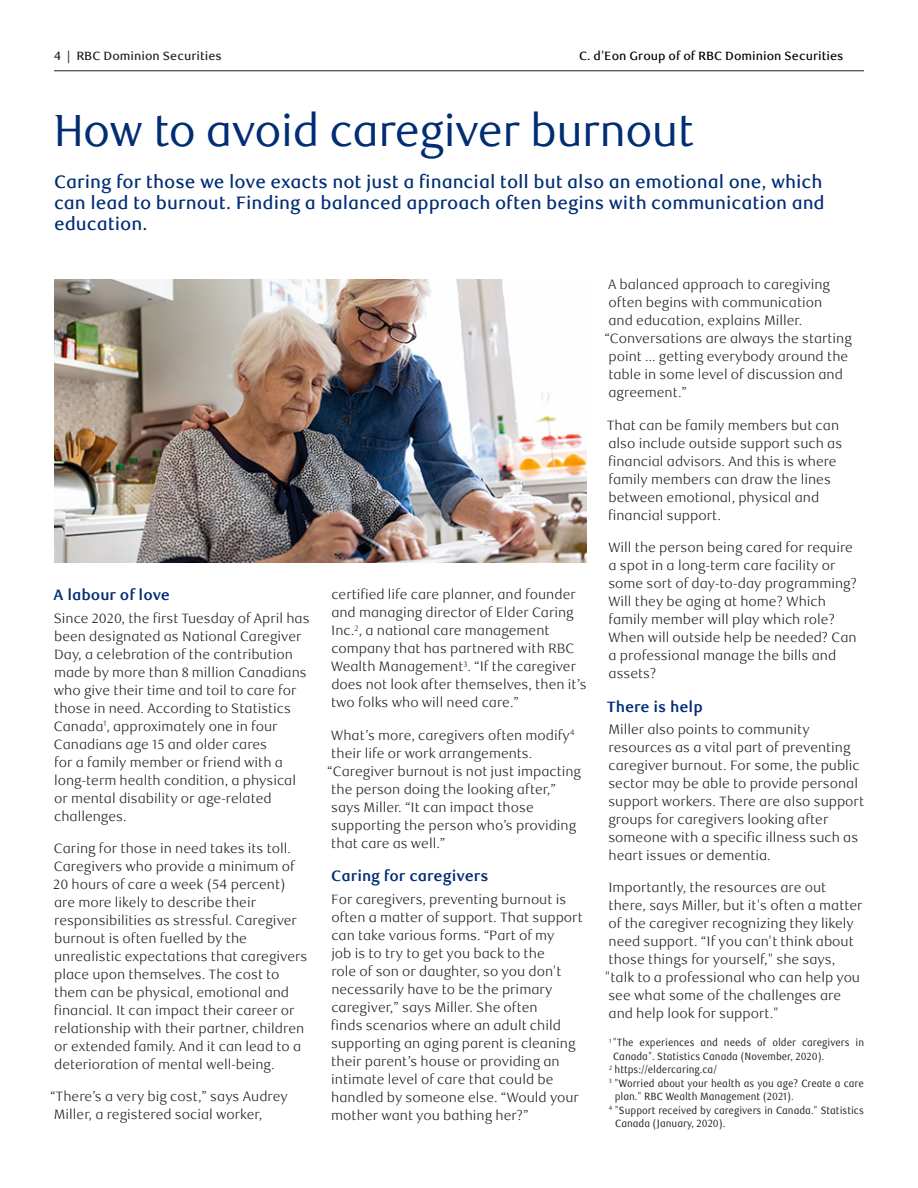
<style>
.page{position:relative;width:918px;height:1188px;background:#fff}
.page>*{position:absolute;margin:0;border:0;box-sizing:border-box;transform-origin:0 0}
.t1{font:45px "RBC Display";color:#002d74}
.t2{font:500 18px/21px "RBC Text";color:#002d74}
.t3{font:700 15px "RBC Text";color:#002d74}
.t4{font:300 13.5px/18px "RBC Text";color:#231f20}
.t5{font:500 12px "RBC Text";color:#000}
.t6{font:500 12px "RBC Text";color:#231f20}
.t7{font:10.5px "RBC Text Cond";color:#231f20;scale:.95 1}
</style>
<div class="page">
<hr style="left:54px;top:71px;width:810px;height:1px;background:#231f20">
<img style="left:54px;top:280px;width:533px;height:283px">
<p class="t6" style="left:54px;top:49px;width:169px">4 | RBC Dominion Securities</p>
<p class="t5" style="left:579px;top:49px;width:266px">C. d'Eon Group of of RBC Dominion Securities</p>
<h1 class="t1" style="left:54px;top:104px;width:641px">How to avoid caregiver burnout</h1>
<h2 class="t2" style="left:54px;top:172px;width:772px">Caring for those we love exacts not just a financial toll but also an emotional one, which can lead to burnout. Finding a balanced approach often begins with communication and education.</h2>
<p class="t3" style="left:54px;top:586px;width:118px">A labour of love</p>
<p class="t4" style="left:54px;top:610px;width:257px">Since 2020, the first Tuesday of April has been designated as National Caregiver Day, a celebration of the contribution made by more than 8 million Canadians who give their time and toil to care for those in need. According to Statistics Canada<sup>1</sup>, approximately one in four Canadians age 15 and older cares<br>for a family member or friend with a long-term health condition, a physical or mental disability or age-related challenges.</p>
<p class="t4" style="left:53px;top:840px;width:256px">Caring for those in need takes its toll.<br>Caregivers who provide a minimum of 20 hours of care a week (54 percent) are more likely to describe their responsibilities as stressful. Caregiver burnout is often fuelled by the unrealistic expectations that caregivers place upon themselves. The cost to them can be physical, emotional and financial. It can impact their career or relationship with their partner, children or extended family. And it can lead to a deterioration of mental well-being.</p>
<p class="t4" style="left:50px;top:1088px;width:239px">“There’s a very big cost,” says Audrey<br>Miller, a registered social worker,</p>
<p class="t4" style="left:331px;top:586px;width:257px">certified life care planner, and founder and managing director of Elder Caring Inc.<sup>2</sup>, a national care management company that has partnered with RBC Wealth Management<sup>3</sup>. “If the caregiver does not look after themselves, then it’s two folks who will need care.”</p>
<p class="t4" style="left:327px;top:726px;width:255px">What’s more, caregivers often modify<sup>4 </sup>their life or work arrangements. “Caregiver burnout is not just impacting the person doing the looking after,” says Miller. “It can impact those supporting the person who’s providing that care as well.”</p>
<p class="t3" style="left:331px;top:867px;width:159px">Caring for caregivers</p>
<p class="t4" style="left:331px;top:891px;width:253px">For caregivers, preventing burnout is often a matter of support. That support can take various forms. “Part of my<br>job is to try to get you back to the<br>role of son or daughter, so you don't necessarily have to be the primary caregiver,” says Miller. She often<br>finds scenarios where an adult child supporting an aging parent is cleaning their parent’s house or providing an intimate level of care that could be handled by someone else. “Would your mother want you bathing her?”</p>
<p class="t4" style="left:608px;top:276px;width:224px">A balanced approach to caregiving</p>
<p class="t4" style="left:609px;top:294px;width:215px">often begins with communication</p>
<p class="t4" style="left:609px;top:312px;width:195px">and education, explains Miller.</p>
<p class="t4" style="left:604px;top:330px;width:249px">“Conversations are always the starting</p>
<p class="t4" style="left:609px;top:348px;width:241px">point … getting everybody around the</p>
<p class="t4" style="left:608px;top:366px;width:236px">table in some level of discussion and</p>
<p class="t4" style="left:609px;top:384px;width:80px">agreement.”</p>
<p class="t4" style="left:607px;top:416px;width:237px">That can be family members but can also include outside support such as financial advisors. And this is where family members can draw the lines between emotional, physical and financial support.</p>
<p class="t4" style="left:608px;top:539px;width:250px">Will the person being cared for require a spot in a long-term care facility or some sort of day-to-day programming?<br>Will they be aging at home? Which family member will play which role?<br>When will outside help be needed? Can a professional manage the bills and assets?</p>
<p class="t3" style="left:607px;top:698px;width:98px">There is help</p>
<p class="t4" style="left:608px;top:721px;width:257px">Miller also points to community resources as a vital part of preventing caregiver burnout. For some, the public sector may be able to provide personal support workers. There are also support groups for caregivers looking after someone with a specific illness such as heart issues or dementia.</p>
<p class="t4" style="left:605px;top:879px;width:259px">Importantly, the resources are out there, says Miller, but it's often a matter of the caregiver recognizing they likely need support. “If you can't think about those things for yourself," she says, "talk to a professional who can help you see what some of the challenges are and help look for support."</p>
<p class="t7" style="left:609px;top:1036px;width:270px"><sup>1</sup> "The experiences and needs of older caregivers in</p>
<p class="t7" style="left:613px;top:1050px;width:224px">Canada". Statistics Canada (November, 2020).</p>
<p class="t7" style="left:609px;top:1063px;width:115px"><sup>2</sup> https://eldercaring.ca/</p>
<p class="t7" style="left:609px;top:1077px;width:270px"><sup>3</sup> "Worried about your health as you age? Create a care</p>
<p class="t7" style="left:615px;top:1090px;width:190px">plan." RBC Wealth Management (2021).</p>
<p class="t7" style="left:609px;top:1104px;width:270px"><sup>4</sup> "Support received by caregivers in Canada." Statistics</p>
<p class="t7" style="left:615px;top:1117px;width:118px">Canada (January, 2020).</p>
</div>
